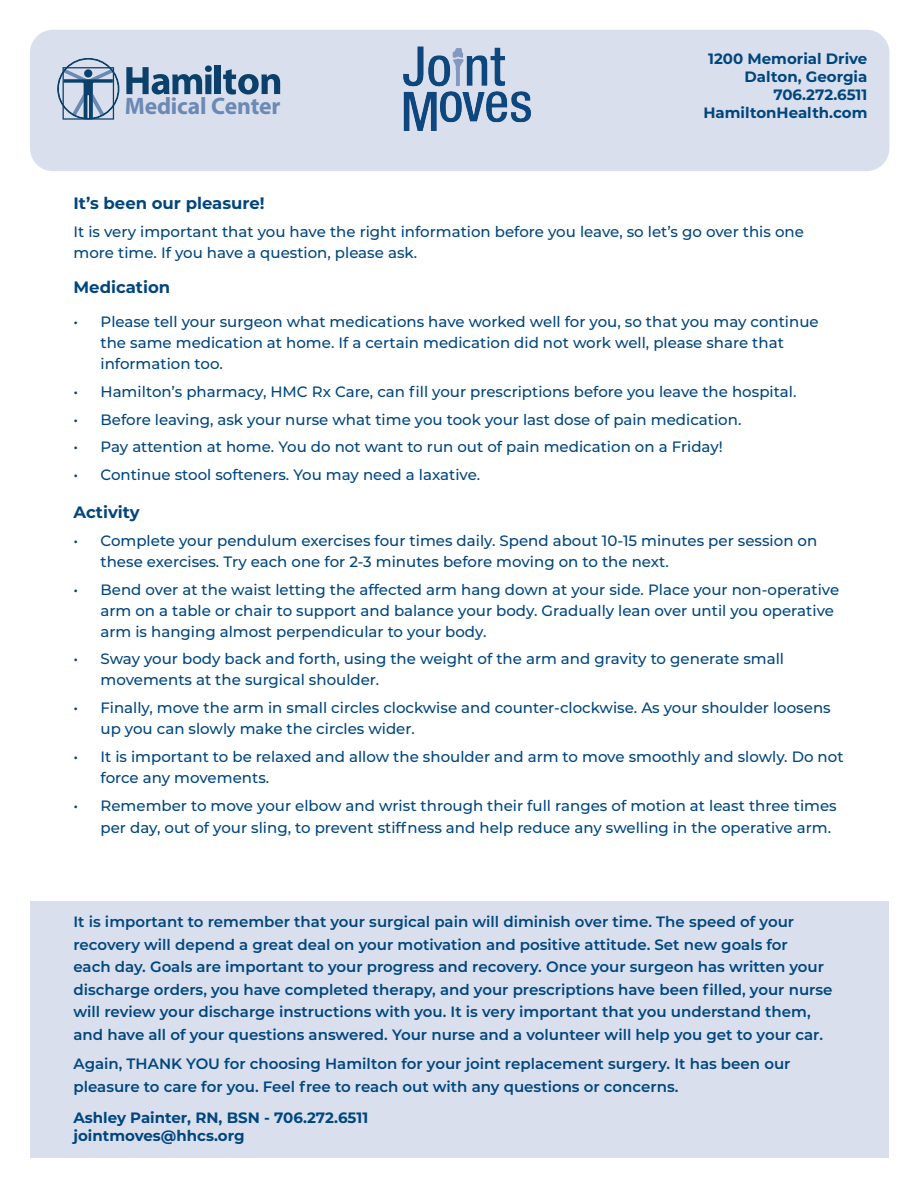
<style>
.page{position:relative;width:918px;height:1188px;background:#fff}
.page>*{position:absolute;margin:0;border:0;box-sizing:border-box;transform-origin:0 0}
.t1{font:700 23.85px "Myriad Pro";letter-spacing:-.005em;color:#6b89b4}
.t2{font:700 16.5px "Montserrat";color:#00467e}
.t3{font:500 15px/21px "Montserrat";color:#00467e}
.t4{font:600 15px/22.5px "Montserrat";color:#00467e}
.t5{font:700 15px/18px "Montserrat";color:#00467e}
</style>
<div class="page">
<div style="left:30px;top:901px;width:858px;height:257px;background:#d9dfec"></div>
<div style="left:30px;top:30px;width:859px;height:141px;background:#d9dfec;border-radius:23px"></div>
<svg style="left:126px;top:65px;width:86px;height:30px"></svg>
<div style="left:215px;top:66px;width:6px;height:28px;background:#0a406a"></div>
<svg style="left:223px;top:69px;width:57px;height:26px"></svg>
<svg style="left:57px;top:58px;width:63px;height:61px"></svg>
<img style="left:403px;top:46px;width:128px;height:85px">
<h1 class="t1" style="left:125px;top:91px;width:157px">Medical Center</h1>
<p class="t5" style="left:703px;top:48px;width:165px;text-align:right">1200 Memorial Drive<br>Dalton, Georgia<br>706.272.6511<br>HamiltonHealth.com</p>
<p class="t2" style="left:74px;top:192px;width:193px">It’s been our pleasure!</p>
<p class="t3" style="left:74px;top:221px;width:732px">It is very important that you have the right information before you leave, so let’s go over this one more time. If you have a question, please ask.</p>
<p class="t2" style="left:74px;top:275px;width:98px">Medication</p>
<p class="t3" style="left:101px;top:311px;width:720px;text-indent:-27px">• Please tell your surgeon what medications have worked well for you, so that you may continue the same medication at home. If a certain medication did not work well, please share that information too.</p>
<p class="t3" style="left:74px;top:381px;width:725px">• Hamilton’s pharmacy, HMC Rx Care, can fill your prescriptions before you leave the hospital.</p>
<p class="t3" style="left:74px;top:408px;width:669px">• Before leaving, ask your nurse what time you took your last dose of pain medication.</p>
<p class="t3" style="left:74px;top:436px;width:651px">• Pay attention at home. You do not want to run out of pain medication on a Friday!</p>
<p class="t3" style="left:74px;top:464px;width:408px">• Continue stool softeners. You may need a laxative.</p>
<p class="t2" style="left:74px;top:500px;width:68px">Activity</p>
<p class="t3" style="left:101px;top:530px;width:718px;text-indent:-27px">• Complete your pendulum exercises four times daily. Spend about 10-15 minutes per session on these exercises. Try each one for 2-3 minutes before moving on to the next.</p>
<p class="t3" style="left:101px;top:578px;width:740px;text-indent:-27px">• Bend over at the waist letting the affected arm hang down at your side. Place your non-operative arm on a table or chair to support and balance your body. Gradually lean over until you operative arm is hanging almost perpendicular to your body.</p>
<p class="t3" style="left:101px;top:648px;width:685px;text-indent:-27px">• Sway your body back and forth, using the weight of the arm and gravity to generate small movements at the surgical shoulder.</p>
<p class="t3" style="left:101px;top:697px;width:732px;text-indent:-27px">• Finally, move the arm in small circles clockwise and counter-clockwise. As your shoulder loosens up you can slowly make the circles wider.</p>
<p class="t3" style="left:101px;top:746px;width:745px;text-indent:-27px">• It is important to be relaxed and allow the shoulder and arm to move smoothly and slowly. Do not force any movements.</p>
<p class="t3" style="left:101px;top:794px;width:738px;line-height:22.5px;text-indent:-27px">• Remember to move your elbow and wrist through their full ranges of motion at least three times per day, out of your sling, to prevent stiffness and help reduce any swelling in the operative arm.</p>
<p class="t4" style="left:74px;top:910px;width:761px">It is important to remember that your surgical pain will diminish over time. The speed of your recovery will depend a great deal on your motivation and positive attitude. Set new goals for<br>each day. Goals are important to your progress and recovery. Once your surgeon has written your discharge orders, you have completed therapy, and your prescriptions have been filled, your nurse will review your discharge instructions with you. It is very important that you understand them, and have all of your questions answered. Your nurse and a volunteer will help you get to your car.</p>
<p class="t4" style="left:74px;top:1052px;width:719px">Again, THANK YOU for choosing Hamilton for your joint replacement surgery. It has been our pleasure to care for you. Feel free to reach out with any questions or concerns.</p>
<p class="t5" style="left:74px;top:1108px;width:296px">Ashley Painter, RN, BSN - 706.272.6511 jointmoves@hhcs.org</p>
</div>
